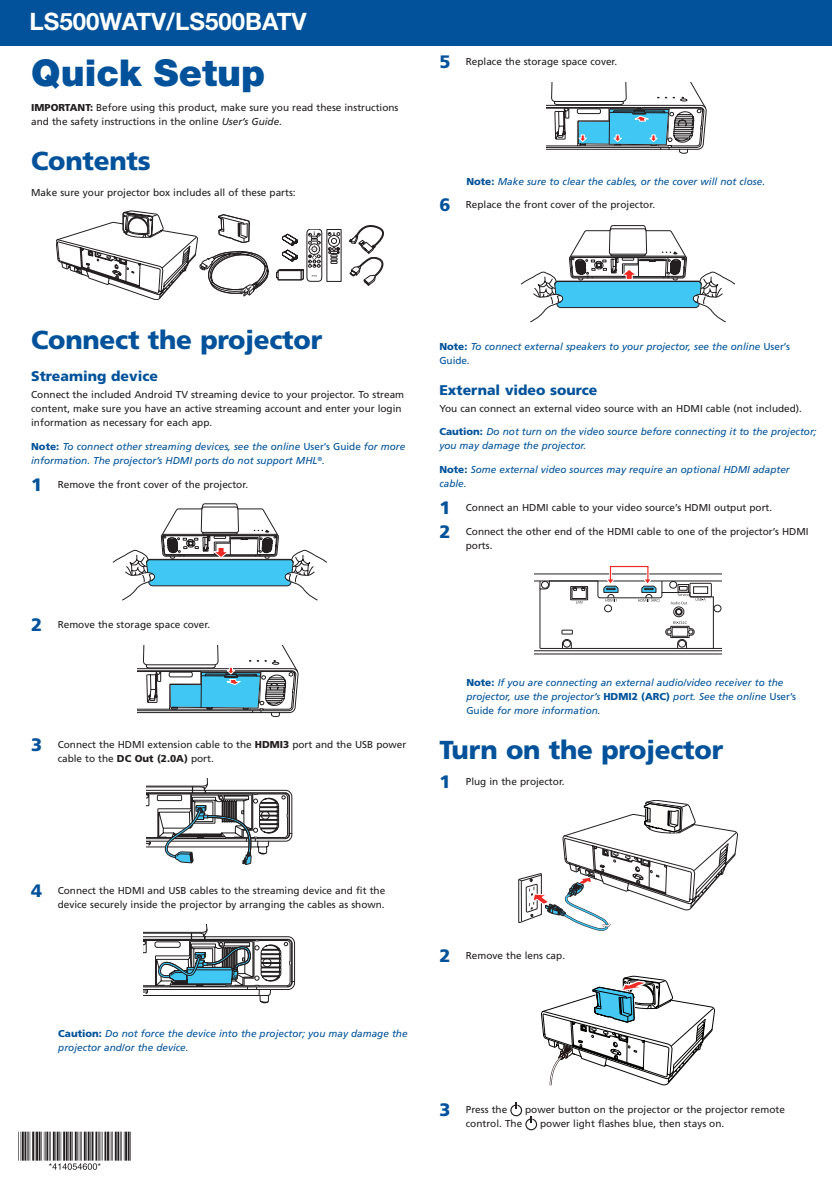
<style>
.page{position:relative;width:832px;height:1189px;background:#fff}
.page>*{position:absolute;margin:0;border:0;box-sizing:border-box;transform-origin:0 0}
.t1{font:900 37px "Helvetica Neue";color:#01529a}
.t2{font:900 26px "Frutiger";letter-spacing:-.01em;color:#01529a}
.t3{font:700 24px "Helvetica Neue";color:#fff}
.t4{font:900 14px "Frutiger";color:#01529a}
.t5{font:10px/14px "Frutiger";color:#231f20}
.t6{font:italic 10px/14px "Frutiger";color:#01529a}
.s1{font-weight:900}
.s2{font-style:italic}
.s3{font-weight:900;font-size:18px;color:#01529a}
.s4{font-weight:900;font-style:normal}
.s5{font-style:normal}
</style>
<div class="page">
<svg style="left:328px;top:232px;width:12px;height:32px"></svg>
<svg style="left:276px;top:229px;width:46px;height:52px"></svg>
<svg style="left:56px;top:211px;width:212px;height:89px"></svg>
<svg style="left:349px;top:225px;width:34px;height:60px"></svg>
<svg style="left:113px;top:503px;width:214px;height:97px"></svg>
<svg style="left:138px;top:645px;width:160px;height:73px"></svg>
<svg style="left:146px;top:778px;width:146px;height:87px"></svg>
<svg style="left:143px;top:924px;width:152px;height:80px"></svg>
<svg style="left:546px;top:82px;width:160px;height:72px"></svg>
<svg style="left:521px;top:225px;width:213px;height:97px"></svg>
<hr style="left:534px;top:573px;width:187px;height:1px;background:#231f20">
<hr style="left:534px;top:653px;width:187px;height:1px;background:#231f20">
<hr style="left:534px;top:581px;width:187px;height:1px;background:#231f20">
<hr style="left:534px;top:650px;width:187px;height:1px;background:#231f20">
<svg style="left:539px;top:566px;width:182px;height:82px"></svg>
<div style="left:609px;top:566px;width:39px;height:14px;border:1px solid #ee2823"></div>
<svg style="left:518px;top:800px;width:219px;height:130px"></svg>
<svg style="left:541px;top:975px;width:173px;height:110px"></svg>
<svg style="left:510px;top:1102px;width:27px;height:28px"></svg>
<div style="left:0;top:0;width:831px;height:45px;background:#01529a"></div>
<hr style="left:107px;top:1131px;width:2px;height:29px;background:#231f20">
<hr style="left:104px;top:1131px;width:2px;height:29px;background:#231f20">
<hr style="left:117px;top:1131px;width:2px;height:29px;background:#231f20">
<hr style="left:115px;top:1131px;width:2px;height:29px;background:#231f20">
<svg style="left:110px;top:1131px;width:3px;height:29px"></svg>
<svg style="left:120px;top:1131px;width:11px;height:29px"></svg>
<svg style="left:18px;top:1131px;width:85px;height:38px"></svg>
<h3 class="t3" style="left:30px;top:6px;width:278px">LS500WATV/LS500BATV</h3>
<h1 class="t1" style="left:31px;top:51px;width:235px">Quick Setup</h1>
<p class="t5" style="left:31px;top:101px;width:368px"><span class="s1">IMPORTANT:</span> Before using this product, make sure you read these instructions and the safety instructions in the online <span class="s2">User’s Guide</span>.</p>
<h2 class="t2" style="left:31px;top:145px;width:121px">Contents</h2>
<p class="t5" style="left:31px;top:185px;width:266px">Make sure your projector box includes all of these parts:</p>
<p class="t5" style="left:439px;top:55px;width:179px"><span class="s3">5</span> Replace the storage space cover.</p>
<p class="t6" style="left:466px;top:174px;width:300px"><span class="s4">Note:</span> Make sure to clear the cables, or the cover will not close.</p>
<p class="t5" style="left:439px;top:198px;width:217px"><span class="s3">6</span> Replace the front cover of the projector.</p>
<h2 class="t2" style="left:31px;top:324px;width:292px">Connect the projector</h2>
<h3 class="t4" style="left:31px;top:368px;width:128px">Streaming device</h3>
<p class="t5" style="left:31px;top:387px;width:374px">Connect the included Android TV streaming device to your projector. To stream content, make sure you have an active streaming account and enter your login information as necessary for each app.</p>
<p class="t6" style="left:31px;top:439px;width:375px;line-height:14.4px"><span class="s4">Note:</span> To connect other streaming devices, see the online <span class="s5">User’s Guide</span> for more information. The projector’s HDMI ports do not support MHL<sup>®</sup>.</p>
<p class="t5" style="left:31px;top:477px;width:218px"><span class="s3">1</span> Remove the front cover of the projector.</p>
<p class="t5" style="left:31px;top:618px;width:180px"><span class="s3">2</span> Remove the storage space cover.</p>
<p class="t5" style="left:58px;top:737px;width:350px;text-indent:-26px"><span class="s3">3</span> Connect the HDMI extension cable to the <span class="s1">HDMI3</span> port and the USB power cable to the <span class="s1">DC Out (2.0A)</span> port.</p>
<p class="t6" style="left:439px;top:340px;width:352px"><span class="s4">Note:</span> To connect external speakers to your projector, see the online <span class="s5">User’s<br>Guide</span>.</p>
<h3 class="t4" style="left:439px;top:381px;width:160px">External video source</h3>
<p class="t5" style="left:439px;top:401px;width:364px">You can connect an external video source with an HDMI cable (not included).</p>
<p class="t6" style="left:439px;top:425px;width:379px"><span class="s4">Caution:</span> Do not turn on the video source before connecting it to the projector; you may damage the projector.</p>
<p class="t6" style="left:439px;top:462px;width:352px;line-height:14.4px"><span class="s4">Note:</span> Some external video sources may require an optional HDMI adapter cable.</p>
<p class="t5" style="left:439px;top:500px;width:334px"><span class="s3">1</span> Connect an HDMI cable to your video source’s HDMI output port.</p>
<p class="t5" style="left:465px;top:524px;width:344px;text-indent:-26px"><span class="s3">2</span> Connect the other end of the HDMI cable to one of the projector’s HDMI ports.</p>
<p class="t6" style="left:466px;top:675px;width:331px"><span class="s4">Note:</span> If you are connecting an external audio/video receiver to the projector, use the projector’s <span class="s4">HDMI2 (ARC)</span> port. See the online <span class="s5">User’s<br>Guide</span> for more information.</p>
<h2 class="t2" style="left:439px;top:734px;width:285px">Turn on the projector</h2>
<p class="t5" style="left:439px;top:774px;width:127px"><span class="s3">1</span> Plug in the projector.</p>
<p class="t5" style="left:31px;top:883px;width:355px;text-align:right"><span class="s3">4</span> Connect the HDMI and USB cables to the streaming device and fit the device securely inside the projector by arranging the cables as shown.</p>
<p class="t6" style="left:58px;top:1026px;width:351px"><span class="s4">Caution:</span> Do not force the device into the projector; you may damage the projector and/or the device.</p>
<p class="t5" style="left:439px;top:948px;width:127px"><span class="s3">2</span> Remove the lens cap.</p>
<p class="t5" style="left:439px;top:1102px;width:69px"><span class="s3">3</span> Press the</p>
<p class="t5" style="left:525px;top:1102px;width:261px">power button on the projector or the projector remote</p>
<p class="t5" style="left:465px;top:1116px;width:58px">control. The</p>
<p class="t5" style="left:540px;top:1116px;width:185px">power light flashes blue, then stays on.</p>
</div>
